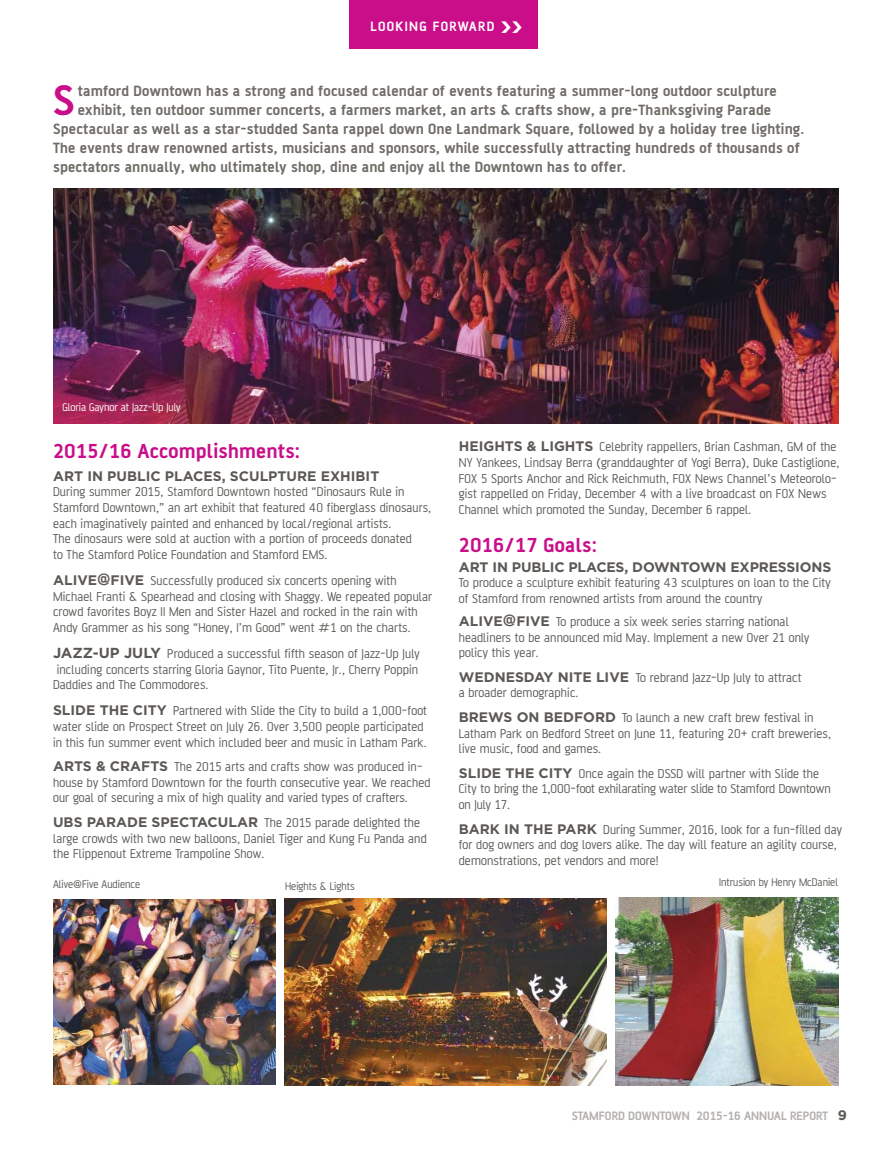
<style>
.page{position:relative;width:892px;height:1151px;background:#fff}
.page>*{position:absolute;margin:0;border:0;box-sizing:border-box;transform-origin:0 0}
.t1{font:700 45.68px "AF Battersea";color:#ca0d89}
.t2{font:700 21.7px "AF Battersea";letter-spacing:.01em;color:#ca0d89}
.t3{font:700 15.92px "AF Battersea";letter-spacing:.01em;color:#706c67}
.t4{font:700 14.53px "AF Battersea";letter-spacing:.085em;color:#fff}
.t5{font:13.83px/15.8px "AF Battersea";letter-spacing:.01em;color:#5c5955}
.t6{font:700 13.83px "Gotham";letter-spacing:-.01em;color:#5c5955}
.t7{font:700 13.12px "AF Battersea";color:#b4b1af}
.t8{font:11.9px "AF Battersea";color:#5c5955}
.t9{font:11.9px "AF Battersea";color:#fff}
.s1{font-family:"U.S.S.Dallas";font-weight:400;font-size:17.5px}
.s2{font-family:"Gotham";font-weight:700}
.s3{font-weight:700;font-size:17.5px}
.s4{font-family:"Gotham";font-weight:700;font-size:14.53px}
.s5{font-family:"Gotham";font-size:13.83px;color:#5c5955}
</style>
<div class="page">
<img style="left:53px;top:899px;width:223px;height:185px">
<img style="left:615px;top:897px;width:222px;height:188px">
<img style="left:285px;top:898px;width:320px;height:187px">
<img style="left:53px;top:189px;width:784px;height:235px">
<div style="left:348px;top:1px;width:189px;height:48px;background:#ca0d89"></div>
<p class="t4" style="left:370px;top:22px;width:154px">LOOKING FORWARD <span class="s1">&gt;&gt;</span></p>
<h1 class="t1" style="left:53px;top:85px;width:23px">S</h1>
<p class="t3" style="left:78px;top:85px;width:700px">tamford Downtown has a strong and focused calendar of events featuring a summer-long outdoor sculpture</p>
<p class="t3" style="left:78px;top:105px;width:694px">exhibit, ten outdoor summer concerts, a farmers market, an arts &amp; crafts show, a pre-Thanksgiving Parade</p>
<p class="t3" style="left:53px;top:124px;width:752px">Spectacular as well as a star-studded Santa rappel down One Landmark Square, followed by a holiday tree lighting.</p>
<p class="t3" style="left:53px;top:143px;width:747px">The events draw renowned artists, musicians and sponsors, while successfully attracting hundreds of thousands of</p>
<p class="t3" style="left:53px;top:162px;width:574px">spectators annually, who ultimately shop, dine and enjoy all the Downtown has to offer.</p>
<p class="t9" style="left:62px;top:403px;width:120px">Gloria Gaynor at Jazz-Up July</p>
<h2 class="t2" style="left:53px;top:443px;width:248px">2015/16 Accomplishments:</h2>
<p class="t6" style="left:53px;top:471px;width:327px">ART IN PUBLIC PLACES, SCULPTURE EXHIBIT</p>
<p class="t5" style="left:53px;top:485px;width:379px">During summer 2015, Stamford Downtown hosted “Dinosaurs Rule in Stamford Downtown,” an art exhibit that featured 40 fiberglass dinosaurs, each imaginatively painted and enhanced by local/regional artists.<br>The dinosaurs were sold at auction with a portion of proceeds donated<br>to The Stamford Police Foundation and Stamford EMS.</p>
<p class="t5" style="left:53px;top:574px;width:380px"><span class="s2">ALIVE</span><span class="s3">@</span><span class="s2">FIVE</span> Successfully produced six concerts opening with Michael Franti &amp; Spearhead and closing with Shaggy. We repeated popular crowd favorites Boyz II Men and Sister Hazel and rocked in the rain with Andy Grammer as his song “Honey, I’m Good” went #1 on the charts.</p>
<p class="t5" style="left:53px;top:647px;width:368px"><span class="s4">JAZZ-UP JULY</span> Produced a successful fifth season of Jazz-Up July including concerts starring Gloria Gaynor, Tito Puente, Jr., Cherry Poppin<br>Daddies and The Commodores.</p>
<p class="t5" style="left:53px;top:704px;width:375px"><span class="s2">SLIDE THE CITY</span> Partnered with Slide the City to build a 1,000-foot water slide on Prospect Street on July 26. Over 3,500 people participated in this fun summer event which included beer and music in Latham Park.</p>
<p class="t5" style="left:53px;top:760px;width:378px"><span class="s2">ARTS &amp; CRAFTS</span> The 2015 arts and crafts show was produced in&shy;house by Stamford Downtown for the fourth consecutive year. We reached our goal of securing a mix of high quality and varied types of crafters.</p>
<p class="t5" style="left:53px;top:815px;width:375px"><span class="s2">UBS PARADE SPECTACULAR</span> The 2015 parade delighted the large crowds with two new balloons, Daniel Tiger and Kung Fu Panda and the Flippenout Extreme Trampoline Show.</p>
<p class="t5" style="left:458px;top:440px;width:382px"><span class="s2">HEIGHTS &amp; LIGHTS</span> Celebrity rappellers, Brian Cashman, GM of the NY Yankees, Lindsay Berra (granddaughter of Yogi Berra), Duke Castiglione, FOX 5 Sports Anchor and Rick Reichmuth, FOX News Channel’s Meteorolo&shy;gist rappelled on Friday, December 4 with a live broadcast on FOX News Channel which promoted the Sunday, December 6 rappel.</p>
<h2 class="t2" style="left:458px;top:537px;width:139px">2016/17 Goals:</h2>
<p class="t6" style="left:458px;top:562px;width:374px">ART IN PUBLIC PLACES, DOWNTOWN EXPRESSIONS</p>
<p class="t5" style="left:458px;top:576px;width:373px">To produce a sculpture exhibit featuring 43 sculptures on loan to the City of Stamford from renowned artists from around the country</p>
<p class="t5" style="left:458px;top:615px;width:352px"><span class="s2">ALIVE</span><span class="s3">@</span><span class="s2">FIVE</span> To produce a six week series starring national headliners to be announced mid May. Implement a new Over 21 only policy this year.</p>
<p class="t5" style="left:458px;top:670px;width:344px"><span class="s2">WEDNESDAY NITE LIVE</span> To rebrand Jazz-Up July to attract a broader demographic.</p>
<p class="t5" style="left:458px;top:710px;width:373px"><span class="s2">BREWS ON BEDFORD</span> To launch a new craft brew festival in<br>Latham Park on Bedford Street on June 11, featuring 20+ craft breweries, live music, food and games.</p>
<p class="t5" style="left:458px;top:766px;width:373px"><span class="s2">SLIDE THE CITY</span> Once again the DSSD will partner with Slide the<br>City to bring the 1,000-foot exhilarating water slide to Stamford Downtown on July 17.</p>
<p class="t5" style="left:458px;top:822px;width:384px"><span class="s2">BARK IN THE PARK</span> During Summer, 2016, look for a fun-filled day for dog owners and dog lovers alike. The day will feature an agility course, demonstrations, pet vendors and more!</p>
<p class="t8" style="left:53px;top:880px;width:88px">Alive@Five Audience</p>
<p class="t8" style="left:285px;top:882px;width:71px">Heights &amp; Lights</p>
<p class="t8" style="left:718px;top:878px;width:120px">Intrusion by Henry McDaniel</p>
<p class="t7" style="left:571px;top:1111px;width:276px">STAMFORD DOWNTOWN 2015-16 ANNUAL REPORT <span class="s5">9</span></p>
</div>
